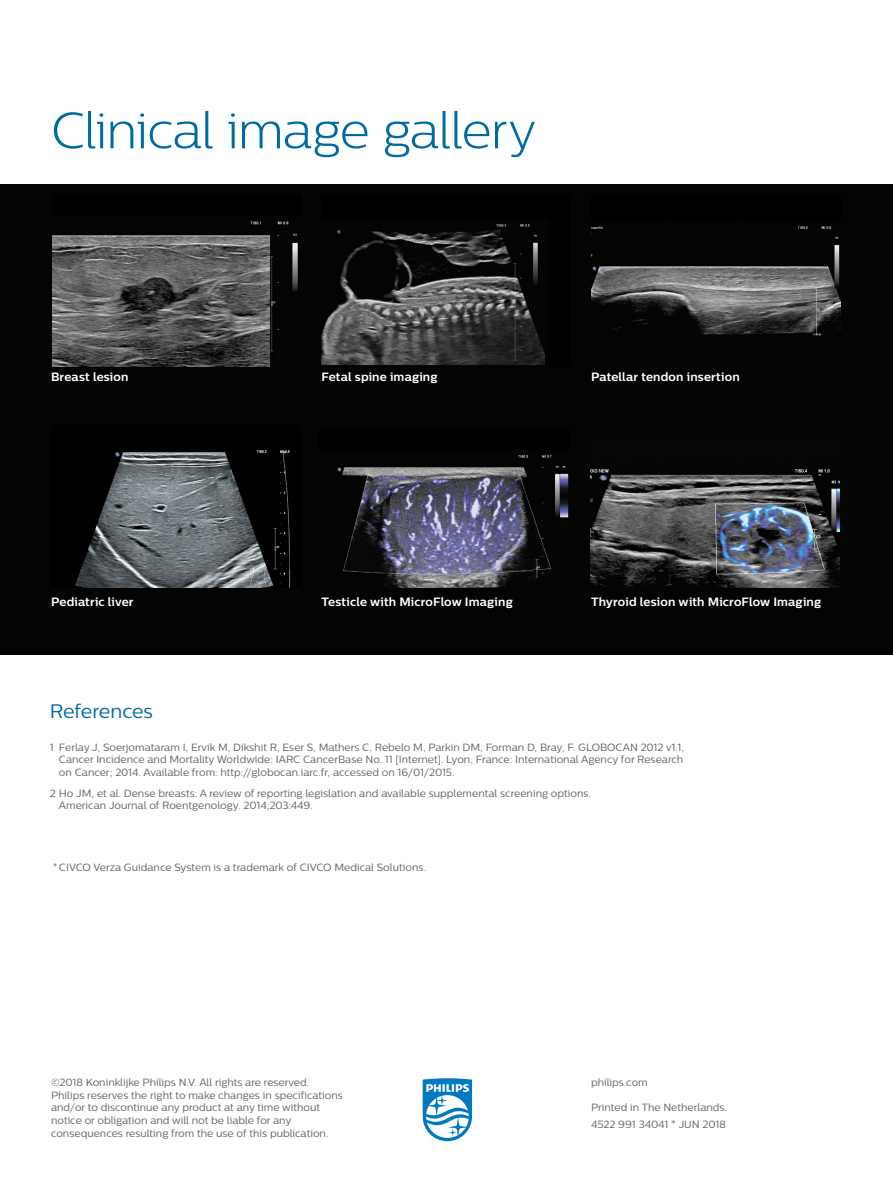
<style>
.page{position:relative;width:893px;height:1188px;background:#fff}
.page>*{position:absolute;margin:0;border:0;box-sizing:border-box;transform-origin:0 0}
.WP_Body_heading_13_p{font:300 51px "Centrale Sans";letter-spacing:-.025em;color:#006ba3}
._06_Back_cover_Phili{font:19.5px "Centrale Sans";letter-spacing:-.01em;color:#006ba3}
.WP_Caption_Heading_B{font:700 12px "Centrale Sans";letter-spacing:.01em;color:#fff}
._06_Back_cover_Phili-2{font:10.5px/12.3px "Centrale Sans";color:#636366;text-align:justify}
._06_Disclaimer_and_f{font:10.5px/12.6px "Centrale Sans";color:#636366}
</style>
<div class="page">
<svg style="left:423px;top:1078px;width:49px;height:63px"></svg>
<div style="left:0;top:185px;width:893px;height:470px;background:#040503"></div>
<img style="left:52px;top:221px;width:246px;height:145px">
<img style="left:321px;top:224px;width:224px;height:141px">
<img style="left:591px;top:226px;width:250px;height:110px">
<img style="left:75px;top:450px;width:215px;height:138px">
<img style="left:337px;top:455px;width:232px;height:133px">
<img style="left:590px;top:469px;width:250px;height:119px">
<p class="WP_Body_heading_13_p" style="left:51px;top:101px;width:487px">Clinical image gallery</p>
<p class="WP_Caption_Heading_B" style="left:51px;top:369px;width:79px">Breast lesion</p>
<p class="WP_Caption_Heading_B" style="left:321px;top:369px;width:118px">Fetal spine imaging</p>
<p class="WP_Caption_Heading_B" style="left:591px;top:369px;width:150px">Patellar tendon insertion</p>
<p class="WP_Caption_Heading_B" style="left:51px;top:594px;width:84px">Pediatric liver</p>
<p class="WP_Caption_Heading_B" style="left:321px;top:594px;width:193px">Testicle with MicroFlow Imaging</p>
<p class="WP_Caption_Heading_B" style="left:591px;top:594px;width:232px">Thyroid lesion with MicroFlow Imaging</p>
<p class="_06_Back_cover_Phili" style="left:50px;top:700px;width:104px">References</p>
<p class="_06_Back_cover_Phili-2" style="left:59px;top:741px;width:627px;text-indent:-9px">1 Ferlay J, Soerjomataram I, Ervik M, Dikshit R, Eser S, Mathers C, Rebelo M, Parkin DM, Forman D, Bray, F. GLOBOCAN 2012 v1.1, Cancer Incidence and Mortality Worldwide: IARC CancerBase No. 11 [Internet]. Lyon, France: International Agency for Research on Cancer; 2014. Available from: http://globocan.iarc.fr, accessed on 16/01/2015.</p>
<p class="_06_Back_cover_Phili-2" style="left:59px;top:787px;width:534px;text-indent:-9px">2 Ho JM, et al. Dense breasts: A review of reporting legislation and available supplemental screening options.<br>American Journal of Roentgenology. 2014;203:449.</p>
<p class="_06_Back_cover_Phili-2" style="left:53px;top:861px;width:375px">*CIVCO Verza Guidance System is a trademark of CIVCO Medical Solutions.</p>
<p class="_06_Disclaimer_and_f" style="left:51px;top:1076px;width:260px">©2018 Koninklijke Philips N.V. All rights are reserved.</p>
<p class="_06_Disclaimer_and_f" style="left:51px;top:1089px;width:293px">Philips reserves the right to make changes in specifications and/or to discontinue any product at any time without notice or obligation and will not be liable for any consequences resulting from the use of this publication.</p>
<p class="_06_Disclaimer_and_f" style="left:591px;top:1076px;width:58px">philips.com</p>
<p class="_06_Disclaimer_and_f" style="left:591px;top:1101px;width:138px">Printed in The Netherlands.</p>
<p class="_06_Back_cover_Phili-2" style="left:591px;top:1118px;width:136px">4522 991 34041 * JUN 2018</p>
</div>
